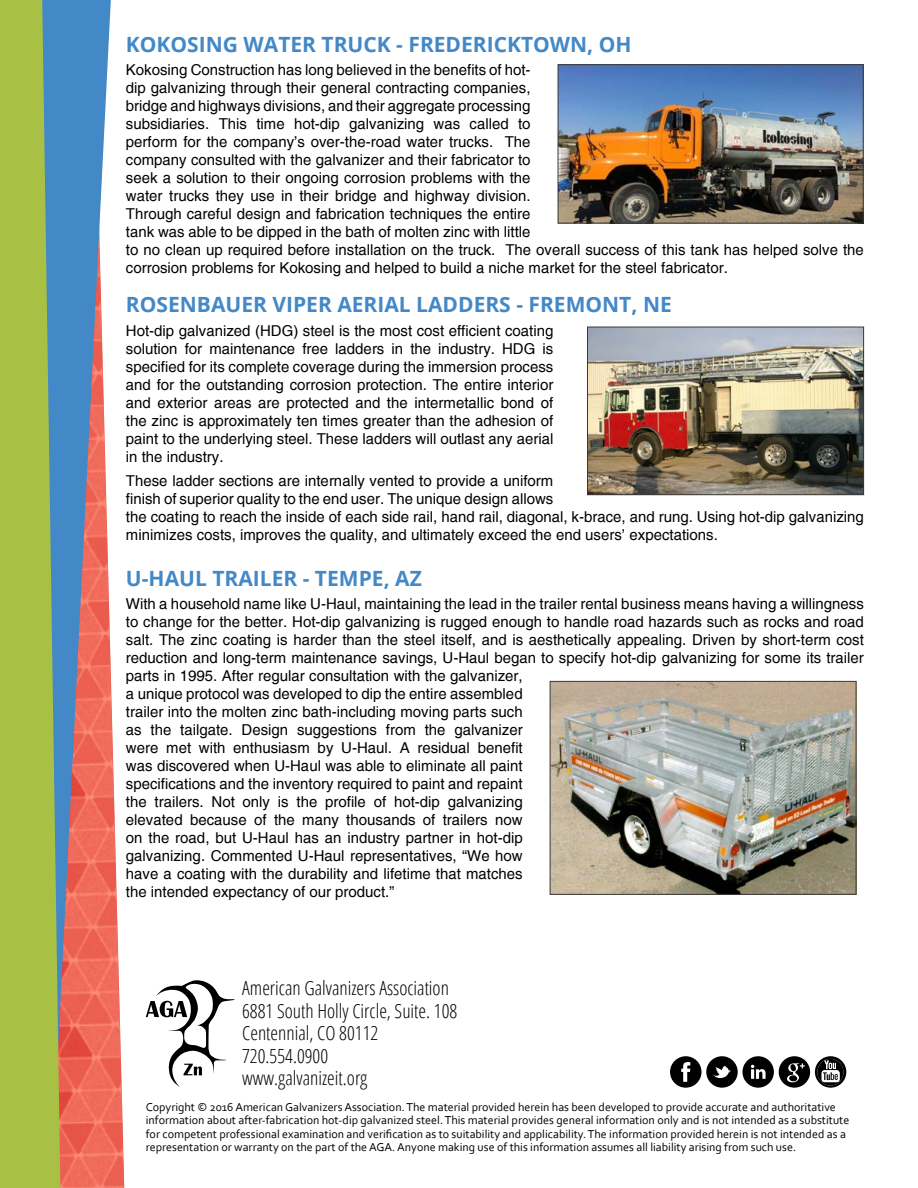
<style>
.page{position:relative;width:918px;height:1188px;background:#fff}
.page>*{position:absolute;margin:0;border:0;box-sizing:border-box;transform-origin:0 0}
.t1{font:700 21px "Open Sans";color:#4388c7}
.t2{font:300 condensed 19.5px/22.5px "Open Sans";color:#000}
.t3{font:15px/18px "Helvetica";color:#000}
.t4{font:12px/13.5px "Corbel";color:#000}
</style>
<div class="page">
<svg style="left:111px;top:682px;width:14px;height:506px"></svg>
<svg style="left:60px;top:0;width:51px;height:1188px;background:#a37e92"></svg>
<svg style="left:0;top:0;width:60px;height:1188px;background:#99b756"></svg>
<svg style="left:670px;top:1056px;width:176px;height:32px"></svg>
<svg style="left:146px;top:980px;width:89px;height:107px"></svg>
<img style="left:589px;top:329px;width:273px;height:164px">
<div style="left:587px;top:327px;width:277px;height:168px;border:1px solid #3a3939"></div>
<img style="left:552px;top:683px;width:302px;height:210px">
<div style="left:550px;top:681px;width:306px;height:214px;border:1px solid #3a3939"></div>
<img style="left:560px;top:66px;width:302px;height:155px">
<div style="left:558px;top:64px;width:306px;height:159px;border:1px solid #3a3939"></div>
<h1 class="t1" style="left:126px;top:30px;width:507px">KOKOSING WATER TRUCK - FREDERICKTOWN, OH</h1>
<p class="t3" style="left:126px;top:62px;width:740px">Kokosing Construction has long believed in the benefits of hot-<br>dip galvanizing through their general contracting companies,<br>bridge and highways divisions, and their aggregate processing<br>subsidiaries. This time hot-dip galvanizing was called to<br>perform for the company’s over-the-road water trucks. The<br>company consulted with the galvanizer and their fabricator to<br>seek a solution to their ongoing corrosion problems with the<br>water trucks they use in their bridge and highway division.<br>Through careful design and fabrication techniques the entire<br>tank was able to be dipped in the bath of molten zinc with little<br>to no clean up required before installation on the truck. The overall success of this tank has helped solve the corrosion problems for Kokosing and helped to build a niche market for the steel fabricator.</p>
<h1 class="t1" style="left:126px;top:290px;width:547px">ROSENBAUER VIPER AERIAL LADDERS - FREMONT, NE</h1>
<p class="t3" style="left:126px;top:322px;width:429px;text-align:justify">Hot-dip galvanized (HDG) steel is the most cost efficient coating solution for maintenance free ladders in the industry. HDG is specified for its complete coverage during the immersion process and for the outstanding corrosion protection. The entire interior and exterior areas are protected and the intermetallic bond of the zinc is approximately ten times greater than the adhesion of paint to the underlying steel. These ladders will outlast any aerial in the industry.</p>
<p class="t3" style="left:126px;top:472px;width:740px">These ladder sections are internally vented to provide a uniform<br>finish of superior quality to the end user. The unique design allows<br>the coating to reach the inside of each side rail, hand rail, diagonal, k-brace, and rung. Using hot-dip galvanizing minimizes costs, improves the quality, and ultimately exceed the end users’ expectations.</p>
<h1 class="t1" style="left:126px;top:563px;width:297px">U-HAUL TRAILER - TEMPE, AZ</h1>
<p class="t3" style="left:126px;top:595px;width:740px">With a household name like U-Haul, maintaining the lead in the trailer rental business means having a willingness to change for the better. Hot-dip galvanizing is rugged enough to handle road hazards such as rocks and road salt. The zinc coating is harder than the steel itself, and is aesthetically appealing. Driven by short-term cost reduction and long-term maintenance savings, U-Haul began to specify hot-dip galvanizing for some its trailer parts in 1995. After regular consultation with the galvanizer,<br>a unique protocol was developed to dip the entire assembled<br>trailer into the molten zinc bath-including moving parts such<br>as the tailgate. Design suggestions from the galvanizer<br>were met with enthusiasm by U-Haul. A residual benefit<br>was discovered when U-Haul was able to eliminate all paint<br>specifications and the inventory required to paint and repaint<br>the trailers. Not only is the profile of hot-dip galvanizing<br>elevated because of the many thousands of trailers now<br>on the road, but U-Haul has an industry partner in hot-dip<br>galvanizing. Commented U-Haul representatives, “We how<br>have a coating with the durability and lifetime that matches<br>the intended expectancy of our product.”</p>
<h2 class="t2" style="left:242px;top:976px;width:217px">American Galvanizers Association<br>6881 South Holly Circle, Suite. 108<br>Centennial, CO 80112<br>720.554.0900 www.galvanizeit.org</h2>
<p class="t4" style="left:146px;top:1100px;width:705px">Copyright © 2016 American Galvanizers Association. The material provided herein has been developed to provide accurate and authoritative information about after-fabrication hot-dip galvanized steel. This material provides general information only and is not intended as a substitute for competent professional examination and verification as to suitability and applicability. The information provided herein is not intended as a representation or warranty on the part of the AGA. Anyone making use of this information assumes all liability arising from such use.</p>
</div>
